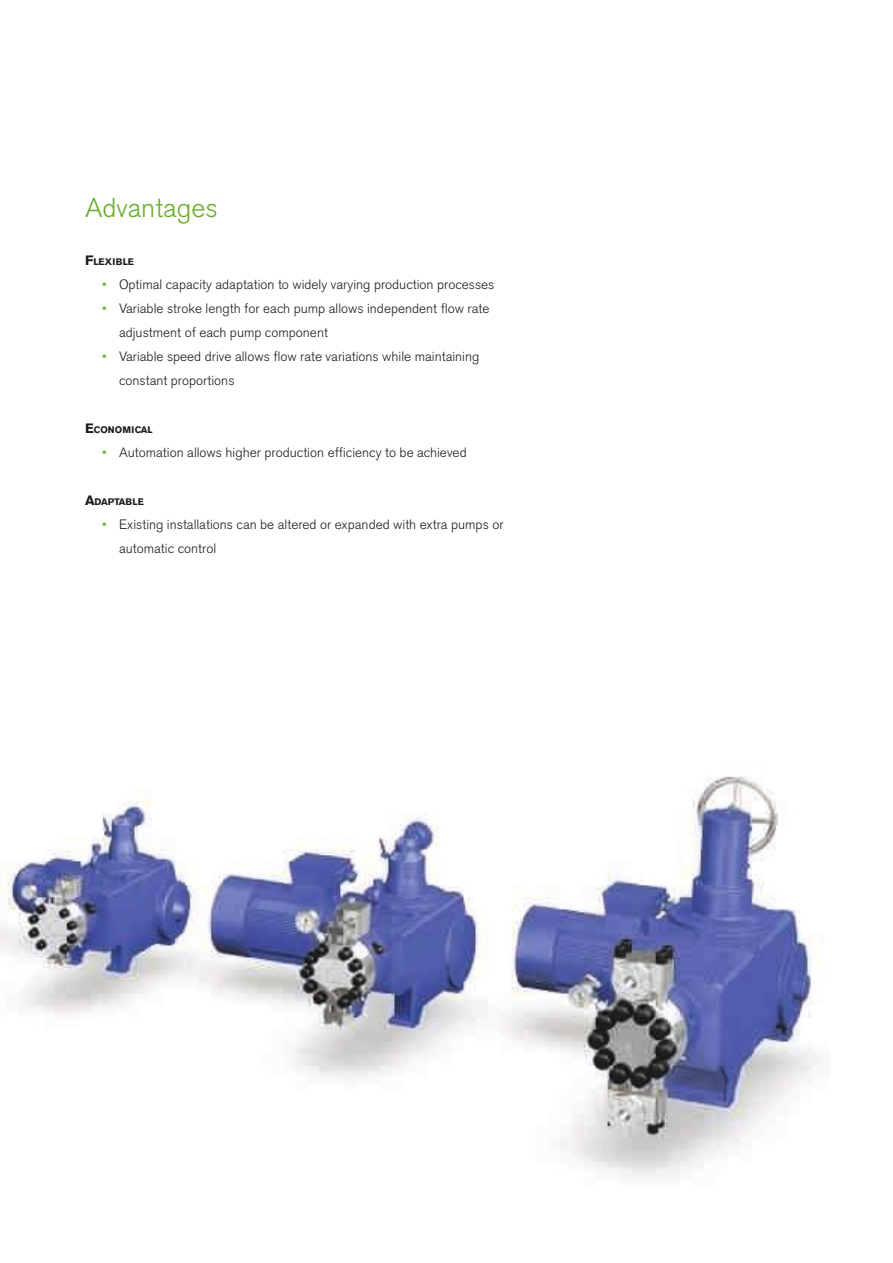
<style>
.page{position:relative;width:893px;height:1263px;background:#fff}
.page>*{position:absolute;margin:0;border:0;box-sizing:border-box;transform-origin:0 0}
.t1{font:300 27px "Akzidenz Grotesk BE";color:#69ad29}
.t2{font:300 13.5px/24px "Akzidenz Grotesk BE";color:#1c1c1c}
.t3{font:700 9.45px "Akzidenz Grotesk BE";color:#1c1c1c}
.t4{font:700 9.45px "Akzidenz Grotesk BE";letter-spacing:.02em;color:#1c1c1c}
.s1{font-size:13.5px}
.s2{color:#69ad29}
</style>
<div class="page">
<img style="left:0;top:776px;width:822px;height:403px">
<h1 class="t1" style="left:85px;top:192px;width:134px">Advantages</h1>
<p class="t4" style="left:85px;top:256px;width:51px"><span class="s1">F</span>LEXIBLE</p>
<p class="t2" style="left:102px;top:273px;width:394px"><span class="s2">•</span> Optimal capacity adaptation to widely varying production processes</p>
<p class="t2" style="left:119px;top:297px;width:372px;text-indent:-17px"><span class="s2">•</span> Variable stroke length for each pump allows independent flow rate adjustment of each pump component</p>
<p class="t2" style="left:119px;top:345px;width:362px;text-indent:-17px"><span class="s2">•</span> Variable speed drive allows flow rate variations while maintaining constant proportions</p>
<p class="t3" style="left:85px;top:424px;width:69px"><span class="s1">E</span>CONOMICAL</p>
<p class="t2" style="left:102px;top:441px;width:366px"><span class="s2">•</span> Automation allows higher production efficiency to be achieved</p>
<p class="t3" style="left:85px;top:496px;width:60px"><span class="s1">A</span>DAPTABLE</p>
<p class="t2" style="left:119px;top:512px;width:386px;text-indent:-17px"><span class="s2">•</span> Existing installations can be altered or expanded with extra pumps or automatic control</p>
</div>
